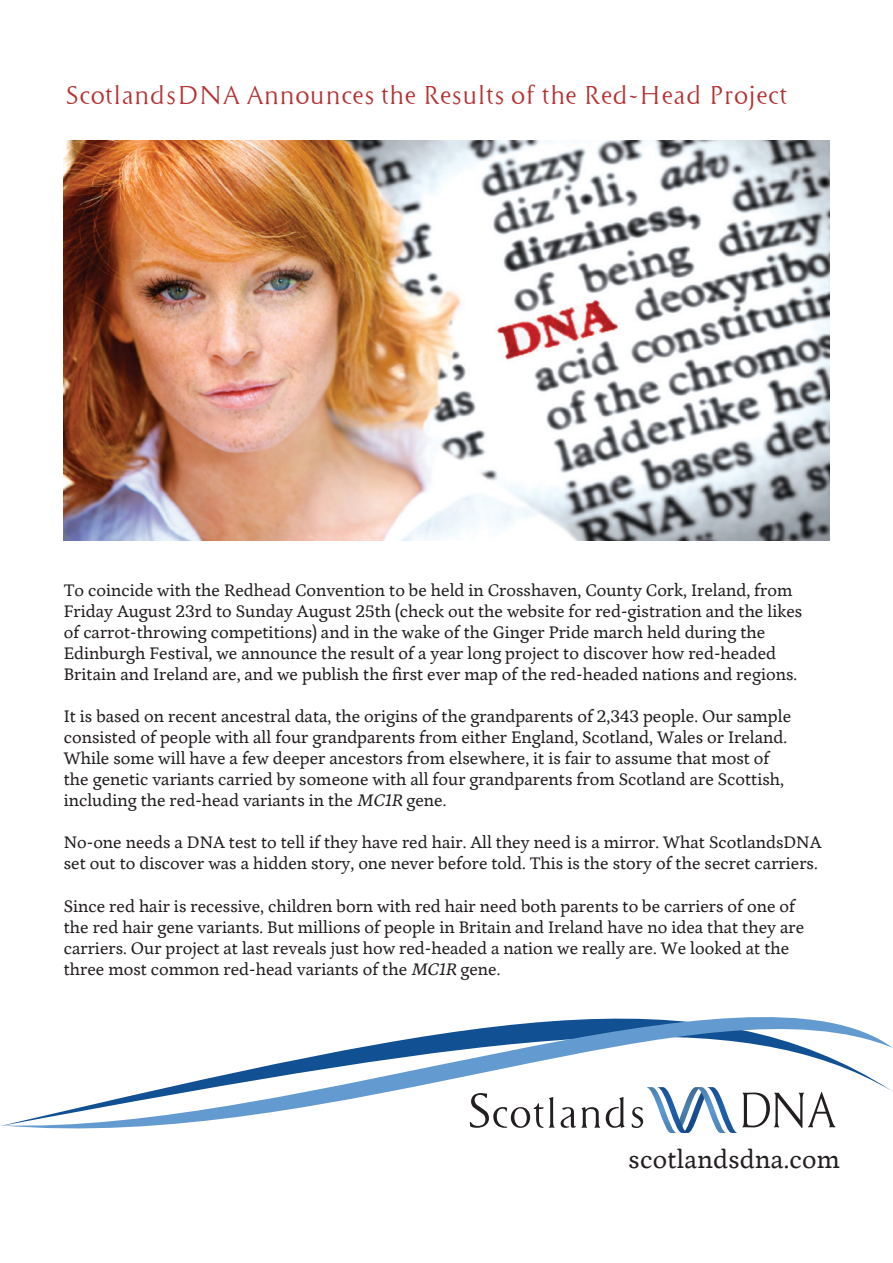
<style>
.page{position:relative;width:893px;height:1263px;background:#fff}
.page>*{position:absolute;margin:0;border:0;box-sizing:border-box;transform-origin:0 0}
.t1{font:27px "Petrona";letter-spacing:.01em;color:#231f20}
.t2{font:24px "Cyan";color:#b43231}
.Body{font:18px/21px "Petrona";color:#231f20}
.s1{font-style:italic}
</style>
<div class="page">
<svg style="left:0;top:1017px;width:893px;height:116px"></svg>
<img style="left:64px;top:140px;width:765px;height:400px">
<p class="t2" style="left:64px;top:80px;width:725px">ScotlandsDNA Announces the Results of the Red-Head Project</p>
<p class="Body" style="left:64px;top:580px;width:740px">To coincide with the Redhead Convention to be held in Crosshaven, County Cork, Ireland, from Friday August 23rd to Sunday August 25th (check out the website for red-gistration and the likes of carrot-throwing competitions) and in the wake of the Ginger Pride march held during the Edinburgh Festival, we announce the result of a year long project to discover how red-headed Britain and Ireland are, and we publish the first ever map of the red-headed nations and regions.</p>
<p class="Body" style="left:64px;top:706px;width:729px">It is based on recent ancestral data, the origins of the grandparents of 2,343 people. Our sample consisted of people with all four grandparents from either England, Scotland, Wales or Ireland.<br>While some will have a few deeper ancestors from elsewhere, it is fair to assume that most of the genetic variants carried by someone with all four grandparents from Scotland are Scottish, including the red-head variants in the <span class="s1">MC1R</span> gene.</p>
<p class="Body" style="left:64px;top:833px;width:759px">No-one needs a DNA test to tell if they have red hair. All they need is a mirror. What ScotlandsDNA set out to discover was a hidden story, one never before told. This is the story of the secret carriers.</p>
<p class="Body" style="left:64px;top:896px;width:742px">Since red hair is recessive, children born with red hair need both parents to be carriers of one of the red hair gene variants. But millions of people in Britain and Ireland have no idea that they are carriers. Our project at last reveals just how red-headed a nation we really are. We looked at the three most common red-head variants of the <span class="s1">MC1R</span> gene.</p>
<h1 class="t1" style="left:629px;top:1145px;width:213px">scotlandsdna.com</h1>
</div>
